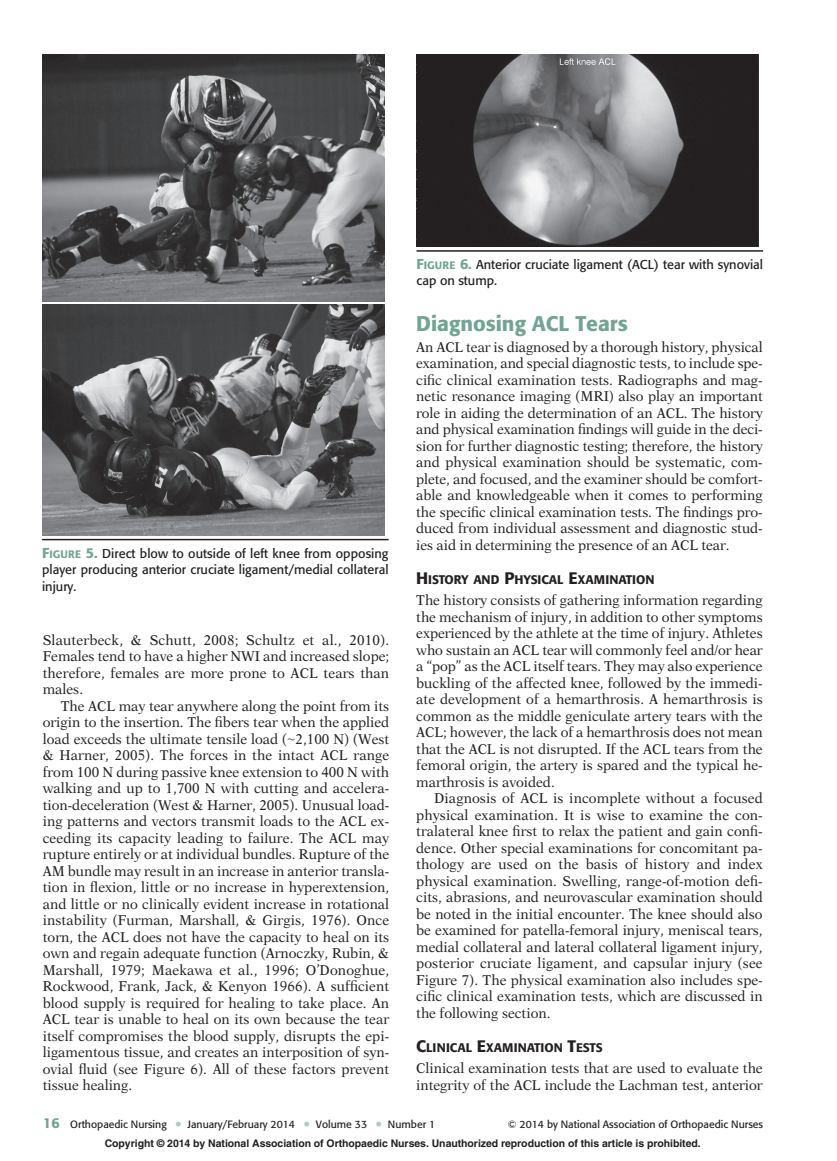
<style>
.page{position:relative;width:837px;height:1161px;background:#fff}
.page>*{position:absolute;margin:0;border:0;box-sizing:border-box;transform-origin:0 0}
.t1{font:500 21px "Formata";color:#71a492}
.t2{font:14.25px/16.5px "New Aster";color:#231f20;text-align:justify;scale:.95 1}
.t3{font:12.75px/16.5px "Formata";color:#231f20;text-align:justify}
.t4{font:500 12.3px "Formata";color:#231f20}
.t5{font:700 10.5px "Helvetica";letter-spacing:-.005em;color:#231f20}
.t6{font:10.5px "Formata";color:#231f20}
.s1{font-weight:500;font-size:14.25px;color:#71a492}
.s2{font-weight:500;font-size:10.65px;color:#71a492}
.s3{font-size:16.5px}
.s4{font-family:"Cochin";font-weight:700;font-size:15px;color:#afcbc1}
</style>
<div class="page">
<hr style="left:42px;top:539px;width:347px;height:1px;background:#231f20">
<img style="left:42px;top:54px;width:342px;height:248px">
<img style="left:42px;top:305px;width:342px;height:230px">
<hr style="left:417px;top:250px;width:346px;height:2px;background:#231f20">
<img style="left:417px;top:54px;width:342px;height:192px">
<p class="t3" style="left:42px;top:545px;width:348px"><span class="s1">F</span><span class="s2">IGURE</span> <span class="s1">5.</span> Direct blow to outside of left knee from opposing player producing anterior cruciate ligament/medial collateral injury.</p>
<p class="t2" style="left:43px;top:632px;width:366px">Slauterbeck, &amp; Schutt, 2008 ; Schultz et al., 2010 ).<br>Females tend to have a higher NWI and increased slope; therefore, females are more prone to ACL tears than males.</p>
<p class="t2" style="left:43px;top:698px;width:366px;text-indent:18px">The ACL may tear anywhere along the point from its origin to the insertion. The fibers tear when the applied load exceeds the ultimate tensile load ( ∼2,100 N) ( West &amp; Harner, 2005 ). The forces in the intact ACL range from 100 N during passive knee extension to 400 N with walking and up to 1,700 N with cutting and accelera&shy;tion-deceleration ( West &amp; Harner, 2005 ). Unusual load&shy;ing patterns and vectors transmit loads to the ACL ex&shy;ceeding its capacity leading to failure. The ACL may rupture entirely or at individual bundles. Rupture of the AM bundle may result in an increase in anterior transla&shy;tion in flexion, little or no increase in hyperextension, and little or no clinically evident increase in rotational instability ( Furman, Marshall, &amp; Girgis, 1976 ). Once torn, the ACL does not have the capacity to heal on its own and regain adequate function ( Arnoczky, Rubin, &amp; Marshall, 1979 ; Maekawa et al., 1996 ; O’Donoghue, Rockwood, Frank, Jack, &amp; Kenyon 1966 ). A sufficient blood supply is required for healing to take place. An ACL tear is unable to heal on its own because the tear itself compromises the blood supply, disrupts the epi&shy;ligamentous tissue, and creates an interposition of syn&shy;ovial fluid (see Figure 6 ). All of these factors prevent tissue healing.</p>
<p class="t3" style="left:417px;top:257px;width:348px"><span class="s1">F</span><span class="s2">IGURE</span> <span class="s1">6.</span> Anterior cruciate ligament (ACL) tear with synovial cap on stump.</p>
<h1 class="t1" style="left:416px;top:313px;width:213px">Diagnosing ACL Tears</h1>
<p class="t2" style="left:416px;top:340px;width:366px">An ACL tear is diagnosed by a thorough history, physical examination, and special diagnostic tests, to include spe&shy;cific clinical examination tests. Radiographs and mag&shy;netic resonance imaging (MRI) also play an important role in aiding the determination of an ACL. The history and physical examination findings will guide in the deci&shy;sion for further diagnostic testing; therefore, the history and physical examination should be systematic, com&shy;plete, and focused, and the examiner should be comfort&shy;able and knowledgeable when it comes to performing the specific clinical examination tests. The findings pro&shy;duced from individual assessment and diagnostic stud&shy;ies aid in determining the presence of an ACL tear.</p>
<p class="t4" style="left:416px;top:574px;width:240px"><span class="s3">H</span>ISTORY AND <span class="s3">P</span>HYSICAL <span class="s3">E</span>XAMINATION</p>
<p class="t2" style="left:416px;top:593px;width:366px">The history consists of gathering information regarding the mechanism of injury, in addition to other symptoms experienced by the athlete at the time of injury. Athletes who sustain an ACL tear will commonly feel and/or hear a “pop” as the ACL itself tears. They may also experience buckling of the affected knee, followed by the immedi&shy;ate development of a hemarthrosis. A hemarthrosis is common as the middle geniculate artery tears with the ACL; however, the lack of a hemarthrosis does not mean that the ACL is not disrupted. If the ACL tears from the femoral origin, the artery is spared and the typical he&shy;marthrosis is avoided.</p>
<p class="t2" style="left:416px;top:791px;width:366px;text-indent:18px">Diagnosis of ACL is incomplete without a focused physical examination. It is wise to examine the con&shy;tralateral knee first to relax the patient and gain confi&shy;dence. Other special examinations for concomitant pa&shy;thology are used on the basis of history and index physical examination. Swelling, range-of-motion defi&shy;cits, abrasions, and neurovascular examination should be noted in the initial encounter. The knee should also be examined for patella-femoral injury, meniscal tears, medial collateral and lateral collateral ligament injury, posterior cruciate ligament, and capsular injury (see Figure 7 ). The physical examination also includes spe&shy;cific clinical examination tests, which are discussed in the following section.</p>
<p class="t4" style="left:416px;top:1042px;width:188px"><span class="s3">C</span>LINICAL <span class="s3">E</span>XAMINATION <span class="s3">T</span>ESTS</p>
<p class="t2" style="left:416px;top:1061px;width:366px">Clinical examination tests that are used to evaluate the integrity of the ACL include the Lachman test, anterior</p>
<p class="t6" style="left:43px;top:1119px;width:394px"><span class="s1">16</span> Orthopaedic Nursing <span class="s4">•</span> January/February 2014 <span class="s4">•</span> Volume 33 <span class="s4">•</span> Number 1</p>
<p class="t6" style="left:508px;top:1119px;width:257px">© 2014 by National Association of Orthopaedic Nurses</p>
<p class="t5" style="left:105px;top:1139px;width:598px">Copyright © 2014 by National Association of Orthopaedic Nurses. Unauthorized reproduction of this article is prohibited.</p>
</div>
